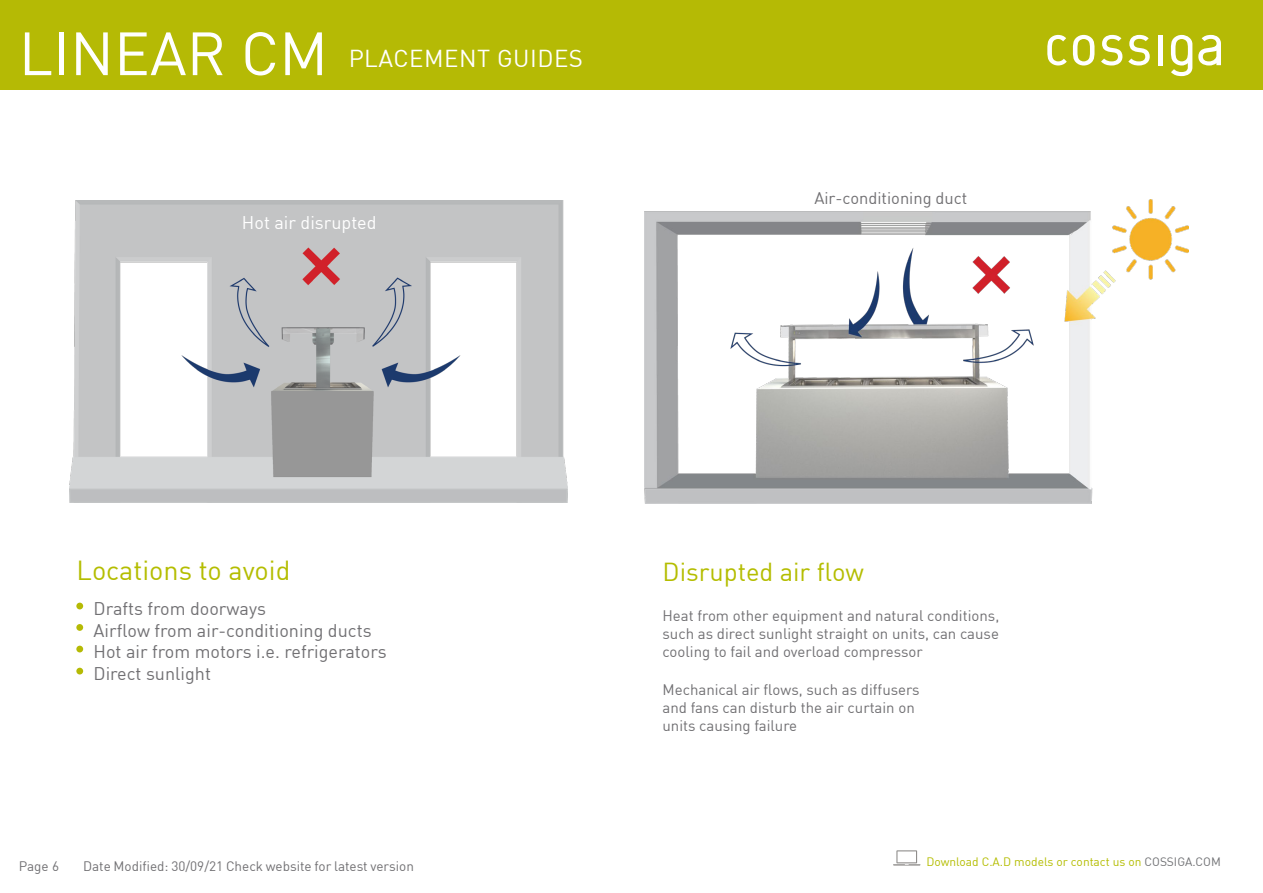
<style>
.page{position:relative;width:1263px;height:893px;background:#fff}
.page>*{position:absolute;margin:0;border:0;box-sizing:border-box;transform-origin:0 0}
.t1{font:60px "DIN";color:#fff}
.t2{font:27px "DIN";color:#b4bd00}
.t3{font:25.5px "DIN";color:#b4bd00}
.t4{font:24px "DIN";letter-spacing:.02em;color:#fff}
.t5{font:18px/21.6px "DIN";color:#717073}
.t6{font:18px "DIN";color:#fff}
.t7{font:16.5px "DIN";color:#717073}
.t8{font:15px/18px "DIN";color:#717073}
.t9{font:13.5px "DIN";color:#717073}
.t10{font:12px "DIN";color:#b4bd00}
.s1{color:#717275}
</style>
<div class="page">
<svg style="left:893px;top:850px;width:27px;height:16px"></svg>
<div style="left:0;top:0;width:1263px;height:89px;background:#b5ba05"></div>
<svg style="left:1073px;top:35px;width:21px;height:31px"></svg>
<svg style="left:1101px;top:35px;width:21px;height:31px"></svg>
<svg style="left:1128px;top:35px;width:22px;height:31px"></svg>
<hr style="left:1158px;top:35px;width:4px;height:30px;background:#fff">
<svg style="left:1198px;top:35px;width:23px;height:31px"></svg>
<svg style="left:1171px;top:35px;width:21px;height:41px"></svg>
<svg style="left:1047px;top:35px;width:20px;height:30px"></svg>
<div style="left:76px;top:603px;width:7px;height:6px;background:#b5ba05;border-radius:50%"></div>
<div style="left:76px;top:624px;width:7px;height:7px;background:#b5ba05;border-radius:50%"></div>
<div style="left:76px;top:646px;width:7px;height:6px;background:#b5ba05;border-radius:50%"></div>
<div style="left:76px;top:668px;width:7px;height:6px;background:#b5ba05;border-radius:50%"></div>
<img style="left:69px;top:200px;width:499px;height:303px">
<img style="left:644px;top:199px;width:545px;height:305px">
<h1 class="t1" style="left:19px;top:16px;width:311px">LINEAR CM</h1>
<h3 class="t4" style="left:349px;top:43px;width:236px">PLACEMENT GUIDES</h3>
<p class="t6" style="left:242px;top:211px;width:136px">Hot air disrupted</p>
<p class="t7" style="left:814px;top:188px;width:155px">Air-conditioning duct</p>
<h2 class="t2" style="left:77px;top:554px;width:215px">Locations to avoid</h2>
<p class="t5" style="left:94px;top:597px;width:295px">Drafts from doorways<br>Airflow from air-conditioning ducts<br>Hot air from motors i.e. refrigerators<br>Direct sunlight</p>
<p class="t9" style="left:19px;top:857px;width:42px">Page 6</p>
<p class="t9" style="left:83px;top:857px;width:332px">Date Modified: 30/09/21 Check website for latest version</p>
<h3 class="t3" style="left:662px;top:556px;width:203px">Disrupted air flow</h3>
<p class="t8" style="left:662px;top:606px;width:338px;text-align:justify">Heat from other equipment and natural conditions, such as direct sunlight straight on units, can cause cooling to fail and overload compressor</p>
<p class="t8" style="left:662px;top:681px;width:259px">Mechanical air flows, such as diffusers and fans can disturb the air curtain on units causing failure</p>
<p class="t10" style="left:926px;top:854px;width:296px">Download C.A.D models or contact us on <span class="s1">COSSIGA.COM</span></p>
</div>
